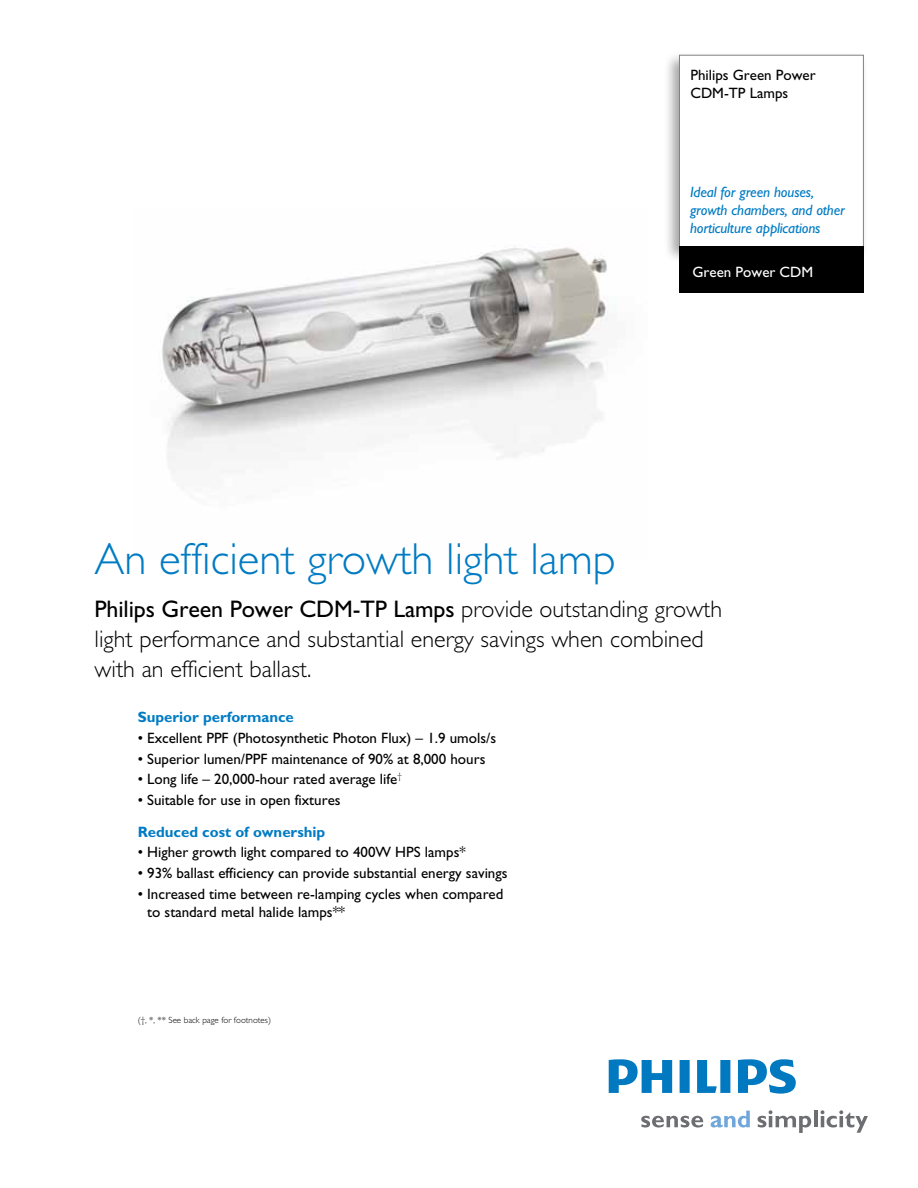
<style>
.page{position:relative;width:918px;height:1188px;background:#fff}
.page>*{position:absolute;margin:0;border:0;box-sizing:border-box;transform-origin:0 0}
.t1{font:300 45px "Gill Sans";color:#007bc3}
.t2{font:300 24px/30px "Gill Sans";color:#000}
.t3{font:15px/18px "Gill Sans";color:#000}
.t4{font:italic 15px/18px "Gill Sans";letter-spacing:-.01em;color:#007bc3}
.t5{font:700 15px "Gill Sans";color:#007bc3}
.t6{font:15px "Gill Sans";color:#fff}
.t7{font:300 9px "Gill Sans";color:#000}
.s1{font-weight:400}
</style>
<div class="page">
<img style="left:162px;top:247px;width:446px;height:242px">
<svg style="left:641px;top:1116px;width:62px;height:12px"></svg>
<svg style="left:758px;top:1110px;width:53px;height:23px"></svg>
<hr style="left:814px;top:1111px;width:3px;height:16px;background:#6d6e71">
<svg style="left:821px;top:1110px;width:47px;height:23px"></svg>
<svg style="left:711px;top:1111px;width:39px;height:17px"></svg>
<svg style="left:609px;top:1059px;width:187px;height:35px"></svg>
<div style="left:663px;top:51px;width:206px;height:213px;background:#000;opacity:.35"></div>
<div style="left:679px;top:55px;width:185px;height:192px;background:#fff;border:1px solid #808285"></div>
<div style="left:679px;top:247px;width:185px;height:46px;background:#000"></div>
<p class="t3" style="left:690px;top:66px;width:127px">Philips Green Power<br>CDM-TP Lamps</p>
<p class="t4" style="left:690px;top:183px;width:156px">Ideal for green houses, growth chambers, and other horticulture applications</p>
<p class="t6" style="left:693px;top:264px;width:122px">Green Power CDM</p>
<h1 class="t1" style="left:94px;top:533px;width:523px">An efficient growth light lamp</h1>
<h2 class="t2" style="left:94px;top:594px;width:629px"><span class="s1">Philips Green Power CDM-TP Lamps</span> provide outstanding growth light performance and substantial energy savings when combined with an efficient ballast.</h2>
<p class="t5" style="left:138px;top:708px;width:158px">Superior performance</p>
<p class="t3" style="left:138px;top:729px;width:360px">• Excellent PPF (Photosynthetic Photon Flux) – 1.9 umols/s</p>
<p class="t3" style="left:138px;top:750px;width:349px">• Superior lumen/PPF maintenance of 90% at 8,000 hours</p>
<p class="t3" style="left:138px;top:770px;width:266px">• Long life – 20,000-hour rated average life<sup>†</sup></p>
<p class="t3" style="left:138px;top:791px;width:204px">• Suitable for use in open fixtures</p>
<p class="t5" style="left:138px;top:823px;width:189px">Reduced cost of ownership</p>
<p class="t3" style="left:138px;top:843px;width:330px">• Higher growth light compared to 400W HPS lamps*</p>
<p class="t3" style="left:138px;top:864px;width:371px">• 93% ballast efficiency can provide substantial energy savings</p>
<p class="t3" style="left:147px;top:885px;width:358px;text-indent:-9px">• Increased time between re-lamping cycles when compared to standard metal halide lamps**</p>
<p class="t7" style="left:138px;top:1015px;width:135px">(†, *, ** See back page for footnotes)</p>
</div>
